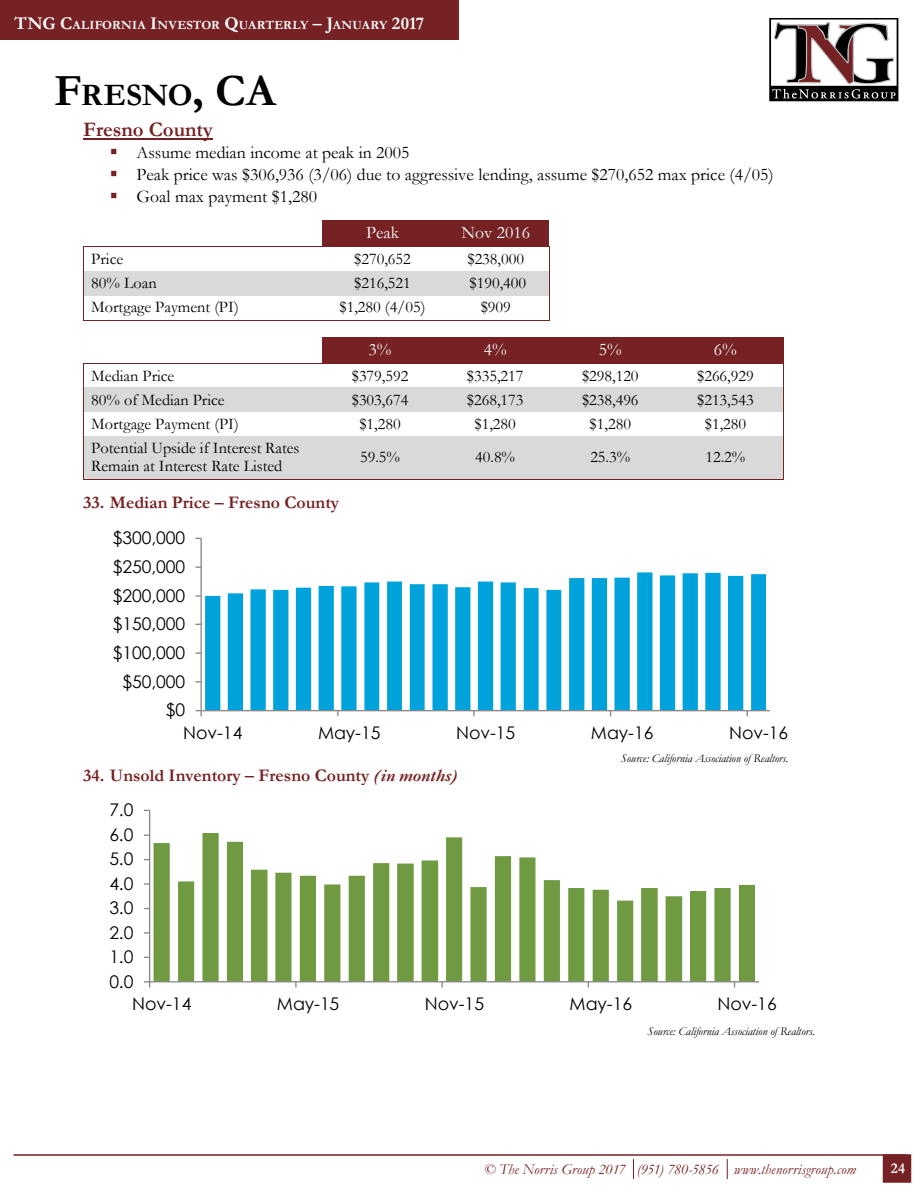
<style>
.page{position:relative;width:918px;height:1188px;background:#fff}
.page>*{position:absolute;margin:0;border:0;box-sizing:border-box;transform-origin:0 0}
.t1{font:700 31.5px "Garamond";letter-spacing:-.005em;color:#000}
.t2{font:700 20.7px "Garamond";color:#762123}
.t3{font:17.7px "Garamond";color:#000}
.t4{font:700 17.7px "Garamond";color:#762123}
.t5{font:17.7px "Garamond";color:#fff}
.t6{font:17.4px "Century Gothic";color:#000}
.t7{font:16.35px/18.3px "Garamond";color:#000}
.t8{font:italic 15px "Garamond";letter-spacing:.005em;color:#762123}
.t9{font:700 15px "Garamond";color:#fff}
.t10{font:700 12.6px "Garamond";letter-spacing:.005em;color:#fff}
.t11{font:italic 11.85px "Garamond";color:#000}
.s1{font-size:18px}
.s2{font-size:45px}
.s3{color:#762123}
.s4{font-style:italic}
</style>
<div class="page">
<div style="left:0;top:0;width:459px;height:40px;background:#762123"></div>
<svg style="left:769px;top:19px;width:129px;height:82px"></svg>
<div style="left:883px;top:1154px;width:28px;height:29px;background:#762123;border:2px solid #762123"></div>
<hr style="left:14px;top:1154px;width:892px;height:2px;background:#762123">
<svg style="left:633px;top:1159px;width:1px;height:20px"></svg>
<svg style="left:727px;top:1159px;width:1px;height:20px"></svg>
<hr style="left:83px;top:138px;width:130px;height:1px;background:#762123">
<div style="left:322px;top:220px;width:121px;height:26px;background:#762123"></div>
<div style="left:443px;top:220px;width:106px;height:26px;background:#762123"></div>
<hr style="left:84px;top:246px;width:238px;height:1px;background:#762123">
<hr style="left:323px;top:246px;width:120px;height:1px;background:#762123">
<hr style="left:443px;top:246px;width:106px;height:1px;background:#762123">
<div style="left:84px;top:271px;width:238px;height:24px;background:#d9d9d9"></div>
<div style="left:322px;top:271px;width:121px;height:24px;background:#d9d9d9"></div>
<div style="left:443px;top:271px;width:106px;height:24px;background:#d9d9d9"></div>
<svg style="left:83px;top:246px;width:2px;height:75px"></svg>
<hr style="left:84px;top:320px;width:238px;height:1px;background:#762123">
<hr style="left:322px;top:320px;width:121px;height:1px;background:#762123">
<hr style="left:442px;top:320px;width:107px;height:1px;background:#762123">
<svg style="left:549px;top:246px;width:1px;height:75px"></svg>
<div style="left:322px;top:337px;width:116px;height:26px;background:#762123"></div>
<div style="left:438px;top:337px;width:115px;height:26px;background:#762123"></div>
<div style="left:553px;top:337px;width:115px;height:26px;background:#762123"></div>
<div style="left:668px;top:337px;width:115px;height:26px;background:#762123"></div>
<hr style="left:84px;top:363px;width:238px;height:1px;background:#762123">
<hr style="left:323px;top:363px;width:115px;height:1px;background:#762123">
<hr style="left:438px;top:363px;width:115px;height:1px;background:#762123">
<hr style="left:553px;top:363px;width:115px;height:1px;background:#762123">
<hr style="left:669px;top:363px;width:114px;height:1px;background:#762123">
<div style="left:84px;top:388px;width:238px;height:24px;background:#d9d9d9"></div>
<div style="left:322px;top:388px;width:116px;height:24px;background:#d9d9d9"></div>
<div style="left:438px;top:388px;width:115px;height:24px;background:#d9d9d9"></div>
<div style="left:553px;top:388px;width:115px;height:24px;background:#d9d9d9"></div>
<div style="left:668px;top:388px;width:115px;height:24px;background:#d9d9d9"></div>
<svg style="left:83px;top:363px;width:2px;height:73px"></svg>
<svg style="left:783px;top:363px;width:1px;height:73px"></svg>
<div style="left:84px;top:436px;width:238px;height:43px;background:#d9d9d9"></div>
<div style="left:322px;top:436px;width:116px;height:43px;background:#d9d9d9"></div>
<div style="left:438px;top:436px;width:115px;height:43px;background:#d9d9d9"></div>
<div style="left:553px;top:436px;width:115px;height:43px;background:#d9d9d9"></div>
<div style="left:668px;top:436px;width:115px;height:43px;background:#d9d9d9"></div>
<hr style="left:83px;top:436px;width:1px;height:43px;background:#762123">
<hr style="left:84px;top:479px;width:238px;height:1px;background:#762123">
<hr style="left:322px;top:479px;width:116px;height:1px;background:#762123">
<hr style="left:437px;top:479px;width:116px;height:1px;background:#762123">
<hr style="left:552px;top:479px;width:116px;height:1px;background:#762123">
<hr style="left:668px;top:479px;width:115px;height:1px;background:#762123">
<hr style="left:783px;top:436px;width:1px;height:43px;background:#762123">
<svg style="left:205px;top:572px;width:561px;height:138px;fill:#00a2dc"></svg>
<hr style="left:200px;top:538px;width:2px;height:173px;background:#898989">
<hr style="left:201px;top:710px;width:569px;height:1px;background:#898989">
<svg style="left:196px;top:710px;width:6px;height:6px"></svg>
<svg style="left:154px;top:833px;width:601px;height:148px"></svg>
<hr style="left:149px;top:810px;width:1px;height:172px;background:#898989">
<hr style="left:150px;top:981px;width:609px;height:1px;background:#898989">
<svg style="left:144px;top:981px;width:6px;height:6px"></svg>
<p class="t10" style="left:15px;top:17px;width:411px"><span class="s1">TNG C</span>ALIFORNIA <span class="s1">I</span>NVESTOR <span class="s1">Q</span>UARTERLY <span class="s1">– J</span>ANUARY <span class="s1">2017</span></p>
<h1 class="t1" style="left:54px;top:74px;width:192px"><span class="s2">F</span>RESNO<span class="s2">, CA</span></h1>
<p class="t2" style="left:83px;top:116px;width:131px">Fresno County</p>
<p class="t3" style="left:110px;top:140px;width:301px"><span class="s3">▪</span> Assume median income at peak in 2005</p>
<p class="t3" style="left:110px;top:163px;width:665px"><span class="s3">▪</span> Peak price was $306,936 (3/06) due to aggressive lending, assume $270,652 max price (4/05)</p>
<p class="t3" style="left:110px;top:185px;width:209px"><span class="s3">▪</span> Goal max payment $1,280</p>
<p class="t5" style="left:366px;top:221px;width:34px">Peak</p>
<p class="t5" style="left:461px;top:221px;width:70px">Nov 2016</p>
<p class="t7" style="left:91px;top:249px;width:33px">Price</p>
<p class="t7" style="left:354px;top:249px;width:58px">$270,652</p>
<p class="t7" style="left:467px;top:249px;width:58px">$238,000</p>
<p class="t7" style="left:91px;top:273px;width:67px">80% Loan</p>
<p class="t7" style="left:354px;top:273px;width:58px">$216,521</p>
<p class="t7" style="left:470px;top:273px;width:58px">$190,400</p>
<p class="t7" style="left:91px;top:298px;width:149px">Mortgage Payment (PI)</p>
<p class="t7" style="left:340px;top:298px;width:87px">$1,280 (4/05)</p>
<p class="t7" style="left:481px;top:298px;width:32px">$909</p>
<p class="t5" style="left:369px;top:338px;width:24px">3%</p>
<p class="t5" style="left:484px;top:338px;width:24px">4%</p>
<p class="t5" style="left:599px;top:338px;width:24px">5%</p>
<p class="t5" style="left:714px;top:338px;width:24px">6%</p>
<p class="t7" style="left:91px;top:366px;width:85px">Median Price</p>
<p class="t7" style="left:352px;top:366px;width:58px">$379,592</p>
<p class="t7" style="left:467px;top:366px;width:58px">$335,217</p>
<p class="t7" style="left:582px;top:366px;width:58px">$298,120</p>
<p class="t7" style="left:697px;top:366px;width:58px">$266,929</p>
<p class="t7" style="left:91px;top:390px;width:135px">80% of Median Price</p>
<p class="t7" style="left:352px;top:390px;width:58px">$303,674</p>
<p class="t7" style="left:467px;top:390px;width:58px">$268,173</p>
<p class="t7" style="left:582px;top:390px;width:58px">$238,496</p>
<p class="t7" style="left:697px;top:390px;width:58px">$213,543</p>
<p class="t7" style="left:91px;top:414px;width:149px">Mortgage Payment (PI)</p>
<p class="t7" style="left:359px;top:414px;width:43px">$1,280</p>
<p class="t7" style="left:475px;top:414px;width:43px">$1,280</p>
<p class="t7" style="left:590px;top:414px;width:43px">$1,280</p>
<p class="t7" style="left:705px;top:414px;width:43px">$1,280</p>
<p class="t7" style="left:91px;top:438px;width:210px">Potential Upside if Interest Rates<br>Remain at Interest Rate Listed</p>
<p class="t7" style="left:360px;top:448px;width:41px">59.5%</p>
<p class="t7" style="left:475px;top:448px;width:41px">40.8%</p>
<p class="t7" style="left:590px;top:448px;width:41px">25.3%</p>
<p class="t7" style="left:705px;top:448px;width:41px">12.2%</p>
<p class="t4" style="left:83px;top:490px;width:257px">33. Median Price – Fresno County</p>
<p class="t6" style="left:113px;top:526px;width:74px">$300,000</p>
<p class="t6" style="left:113px;top:554px;width:74px">$250,000</p>
<p class="t6" style="left:113px;top:583px;width:74px">$200,000</p>
<p class="t6" style="left:113px;top:612px;width:74px">$150,000</p>
<p class="t6" style="left:113px;top:641px;width:74px">$100,000</p>
<p class="t6" style="left:122px;top:669px;width:64px">$50,000</p>
<p class="t6" style="left:166px;top:698px;width:21px">$0</p>
<p class="t6" style="left:183px;top:721px;width:61px">Nov-14</p>
<p class="t6" style="left:318px;top:721px;width:64px">May-15</p>
<p class="t6" style="left:456px;top:721px;width:61px">Nov-15</p>
<p class="t6" style="left:591px;top:721px;width:64px">May-16</p>
<p class="t6" style="left:729px;top:721px;width:61px">Nov-16</p>
<p class="t4" style="left:83px;top:763px;width:376px">34. Unsold Inventory – Fresno County <span class="s4">(in months)</span></p>
<p class="t6" style="left:109px;top:798px;width:26px">7.0</p>
<p class="t6" style="left:109px;top:822px;width:26px">6.0</p>
<p class="t6" style="left:109px;top:847px;width:26px">5.0</p>
<p class="t6" style="left:109px;top:871px;width:26px">4.0</p>
<p class="t6" style="left:109px;top:896px;width:26px">3.0</p>
<p class="t6" style="left:109px;top:920px;width:26px">2.0</p>
<p class="t6" style="left:109px;top:945px;width:26px">1.0</p>
<p class="t6" style="left:109px;top:969px;width:26px">0.0</p>
<p class="t11" style="left:621px;top:751px;width:169px">Source: California Association of Realtors.</p>
<p class="t6" style="left:132px;top:992px;width:61px">Nov-14</p>
<p class="t6" style="left:277px;top:992px;width:64px">May-15</p>
<p class="t6" style="left:425px;top:992px;width:61px">Nov-15</p>
<p class="t6" style="left:570px;top:992px;width:64px">May-16</p>
<p class="t6" style="left:718px;top:992px;width:61px">Nov-16</p>
<p class="t11" style="left:647px;top:1023px;width:169px">Source: California Association of Realtors.</p>
<p class="t8" style="left:484px;top:1159px;width:373px">© The Norris Group 2017 (951) 780-5856 www.thenorrisgroup.com</p>
<p class="t9" style="left:891px;top:1158px;width:16px">24</p>
</div>
